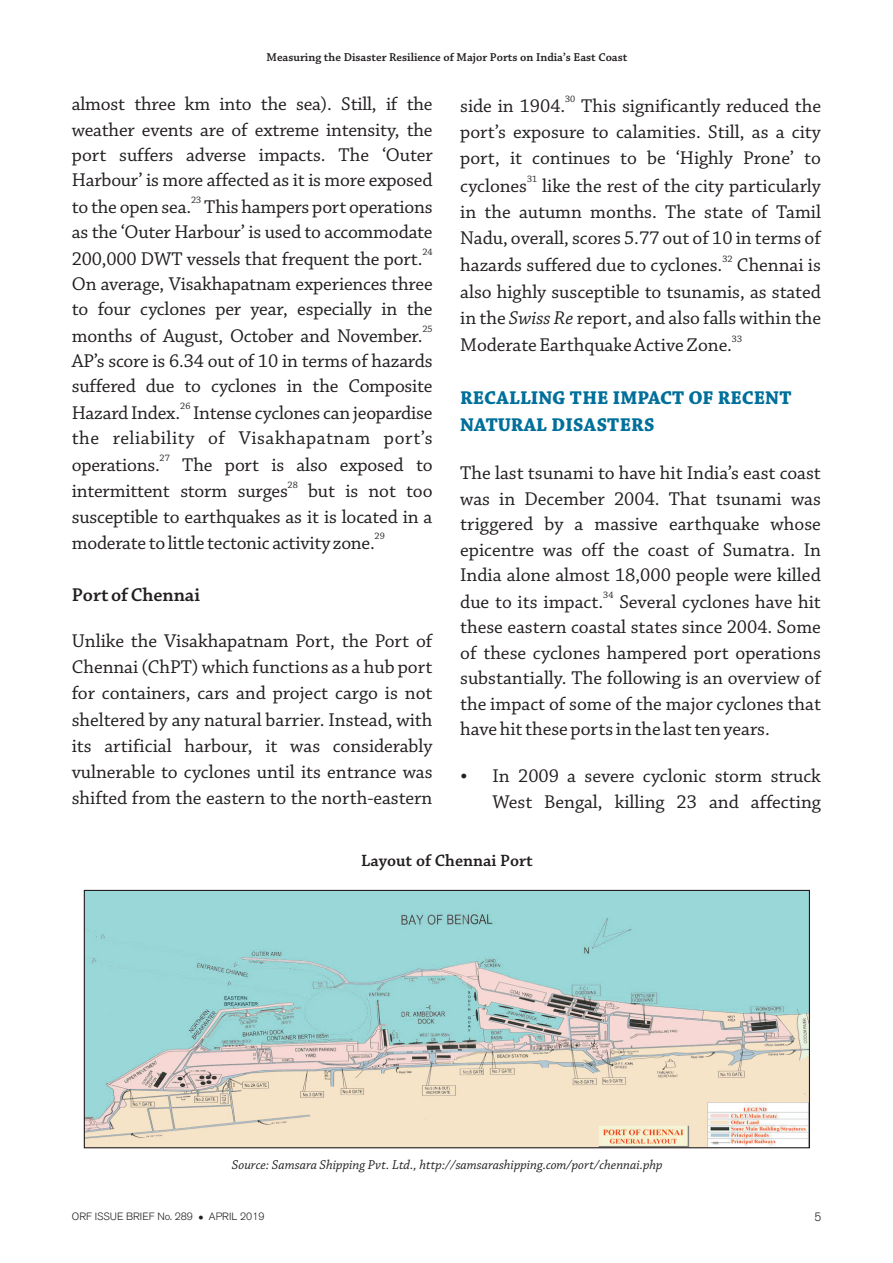
<style>
.page{position:relative;width:893px;height:1263px;background:#fff}
.page>*{position:absolute;margin:0;border:0;box-sizing:border-box;transform-origin:0 0}
.t1{font:19.5px/26.2px "Chaparral Pro";letter-spacing:-.01em;color:#231f20;text-align:justify}
.t2{font:700 19.5px/27.6px "Chaparral Pro";color:#006f9a}
.t3{font:600 19.5px "Chaparral Pro";color:#231f20}
.t4{font:600 17.25px "Chaparral Pro";color:#231f20}
.t5{font:italic 13.5px "Chaparral Pro";color:#231f20}
.t6{font:600 12px "Chaparral Pro";color:#231f20}
.t7{font:300 12px "Akzidenz Grotesk BQ";color:#231f20}
.t8{font:300 10.5px "Akzidenz Grotesk BQ";color:#231f20}
.t9{font:9.75px "Chaparral Pro";color:#231f20}
.s1{font-style:italic}
</style>
<div class="page">
<img style="left:86px;top:892px;width:722px;height:254px">
<div style="left:84px;top:890px;width:726px;height:258px;border:1px solid #231f20"></div>
<p class="t6" style="left:267px;top:52px;width:362px">Measuring the Disaster Resilience of Major Ports on India’s East Coast</p>
<p class="t1" style="left:72px;top:93px;width:362px;line-height:25.2px">almost three km into the sea). Still, if the weather events are of extreme intensity, the port suffers adverse impacts. The ‘Outer Harbour’ is more affected as it is more exposed</p>
<p class="t9" style="left:191px;top:196px;width:12px">23</p>
<p class="t1" style="left:72px;top:195px;width:362px;line-height:25.2px">to the open sea. This hampers port operations as the ‘Outer Harbour’ is used to accommodate</p>
<p class="t9" style="left:422px;top:248px;width:12px">24</p>
<p class="t1" style="left:72px;top:247px;width:362px;line-height:25.2px;text-align:left">200,000 DWT vessels that frequent the port.<br>On average, Visakhapatnam experiences three to four cyclones per year, especially in the</p>
<p class="t9" style="left:422px;top:325px;width:12px">25</p>
<p class="t1" style="left:72px;top:324px;width:362px;line-height:25.2px;text-align:left">months of August, October and November.<br>AP’s score is 6.34 out of 10 in terms of hazards suffered due to cyclones in the Composite</p>
<p class="t9" style="left:180px;top:402px;width:12px">26</p>
<p class="t1" style="left:72px;top:402px;width:362px;line-height:25.2px">Hazard Index. Intense cyclones can jeopardise the reliability of Visakhapatnam port’s</p>
<p class="t9" style="left:160px;top:454px;width:12px">27</p>
<p class="t1" style="left:72px;top:453px;width:362px">operations. The port is also exposed to</p>
<p class="t9" style="left:288px;top:480px;width:12px">28</p>
<p class="t1" style="left:72px;top:480px;width:362px;line-height:25.2px">intermittent storm surges but is not too susceptible to earthquakes as it is located in a</p>
<p class="t9" style="left:375px;top:532px;width:12px">29</p>
<p class="t1" style="left:72px;top:531px;width:305px">moderate to little tectonic activity zone.</p>
<p class="t3" style="left:72px;top:586px;width:130px">Port of Chennai</p>
<p class="t1" style="left:72px;top:629px;width:362px">Unlike the Visakhapatnam Port, the Port of Chennai (ChPT) which functions as a hub port for containers, cars and project cargo is not sheltered by any natural barrier. Instead, with its artificial harbour, it was considerably vulnerable to cyclones until its entrance was shifted from the eastern to the north-eastern</p>
<p class="t9" style="left:565px;top:95px;width:12px">30</p>
<p class="t1" style="left:460px;top:94px;width:362px">side in 1904. This significantly reduced the port’s exposure to calamities. Still, as a city port, it continues to be ‘Highly Prone’ to</p>
<p class="t9" style="left:527px;top:175px;width:12px">31</p>
<p class="t1" style="left:460px;top:174px;width:362px">cyclones like the rest of the city particularly in the autumn months. The state of Tamil Nadu, overall, scores 5.77 out of 10 in terms of</p>
<p class="t9" style="left:722px;top:254px;width:12px">32</p>
<p class="t1" style="left:460px;top:254px;width:362px">hazards suffered due to cyclones. Chennai is also highly susceptible to tsunamis, as stated in the <span class="s1">Swiss Re</span> report, and also falls within the</p>
<p class="t9" style="left:732px;top:334px;width:12px">33</p>
<p class="t1" style="left:460px;top:334px;width:273px">Moderate Earthquake Active Zone.</p>
<p class="t2" style="left:460px;top:385px;width:333px">RECALLING THE IMPACT OF RECENT<br>NATURAL DISASTERS</p>
<p class="t1" style="left:460px;top:462px;width:362px;line-height:25.5px">The last tsunami to have hit India’s east coast was in December 2004. That tsunami was triggered by a massive earthquake whose epicentre was off the coast of Sumatra. In India alone almost 18,000 people were killed</p>
<p class="t9" style="left:603px;top:591px;width:12px">34</p>
<p class="t1" style="left:460px;top:590px;width:362px;line-height:25.5px">due to its impact. Several cyclones have hit these eastern coastal states since 2004. Some of these cyclones hampered port operations substantially. The following is an overview of the impact of some of the major cyclones that have hit these ports in the last ten years.</p>
<p class="t1" style="left:460px;top:764px;width:362px;text-align:right">•In 2009 a severe cyclonic storm struck<br>West Bengal, killing 23 and affecting</p>
<p class="t4" style="left:361px;top:853px;width:173px">Layout of Chennai Port</p>
<p class="t5" style="left:232px;top:1159px;width:432px">Source: Samsara Shipping Pvt. Ltd., http://samsarashipping.com/port/chennai.php</p>
<p class="t8" style="left:72px;top:1212px;width:194px">ORF ISSUE BRIEF No. 289 ●APRIL 2019</p>
<p class="t7" style="left:814px;top:1212px;width:8px">5</p>
</div>
